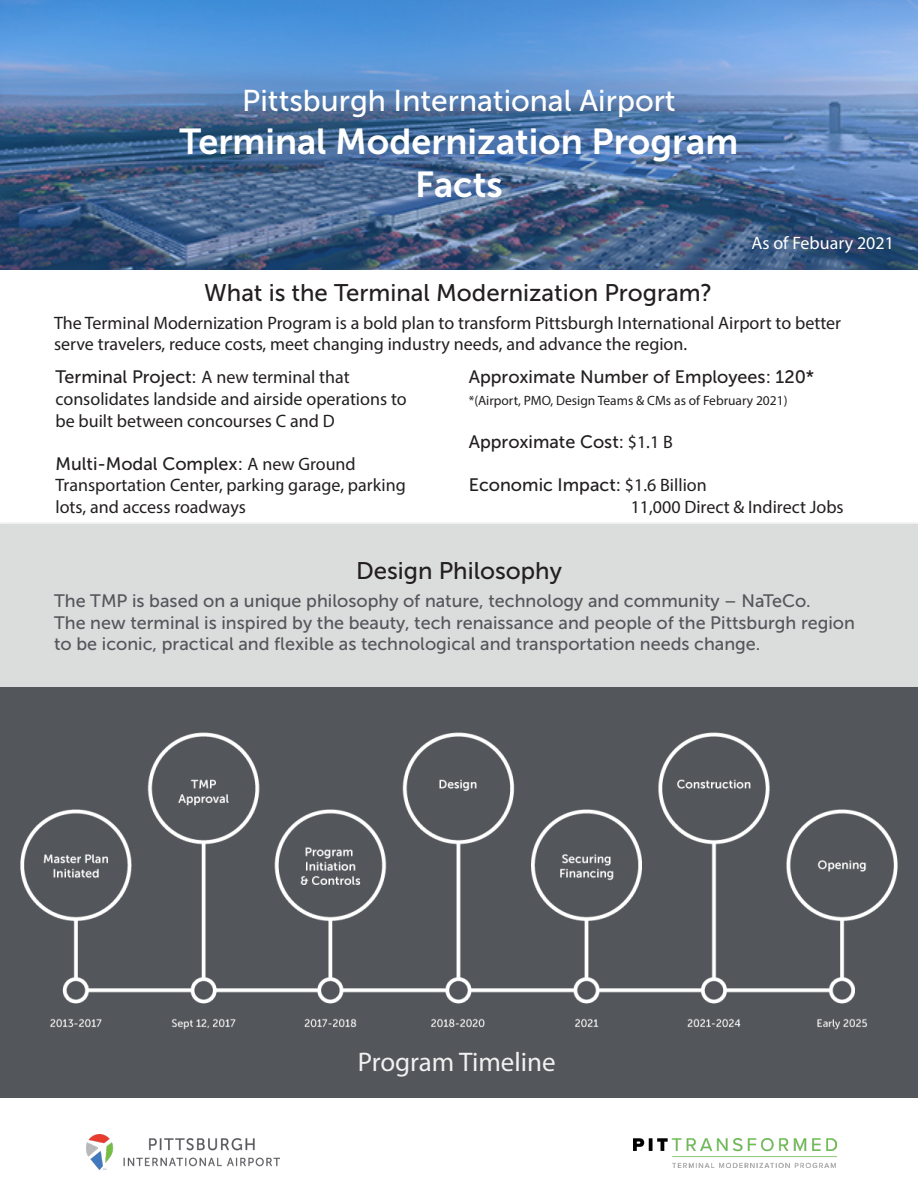
<style>
.page{position:relative;width:918px;height:1188px;background:#fff}
.page>*{position:absolute;margin:0;border:0;box-sizing:border-box;transform-origin:0 0}
.t1{font:36px/43.2px "Museo Sans 700";color:#fff;text-align:center}
.Headline_Text{font:36px "Museo Sans 500";color:#fff}
.t2{font:30px "Museo Sans 500";color:#fff}
.Headline_Text-2{font:27px "Myriad Pro";color:#f1f1f2}
.Paragraph{font:24px "Museo Sans 500";color:#231f20}
.Paragraph-2{font:18px/21.6px "Myriad Pro";color:#231f20}
.Paragraph-3{font:18px/21.6px "Museo Sans 500";color:#53565a}
.Paragraph-4{font:18px "Museo Sans 500";color:#231f20}
.Headline_Text-3{font:18px "Myriad Pro";color:#fff}
.Paragraph-5{font:13.5px "Myriad Pro";color:#231f20}
.s1{font-family:"Museo Sans 500"}
.s2{font-family:"Myriad Pro"}
</style>
<div class="page">
<img style="left:0;top:0;width:918px;height:270px">
<img style="left:634px;top:1138px;width:202px;height:30px">
<img style="left:87px;top:1135px;width:192px;height:34px">
<div style="left:0;top:522px;width:918px;height:168px;background:#dbdcdc;border:2px solid #bbbcbc"></div>
<div style="left:0;top:270px;width:918px;height:254px;border:2px solid #fff"></div>
<img style="left:0;top:688px;width:918px;height:410px">
<h2 class="t2" style="left:242px;top:84px;width:435px">Pittsburgh International Airport</h2>
<h1 class="t1" style="left:180px;top:120px;width:560px">Terminal Modernization Program<br>Facts</h1>
<p class="Headline_Text-3" style="left:752px;top:232px;width:144px">As of Febuary 2021</p>
<p class="Paragraph" style="left:204px;top:280px;width:510px">What is the Terminal Modernization Program?</p>
<p class="Paragraph-2" style="left:54px;top:311px;width:789px">The Terminal Modernization Program is a bold plan to transform Pittsburgh International Airport to better serve travelers, reduce costs, meet changing industry needs, and advance the region.</p>
<p class="Paragraph-2" style="left:56px;top:366px;width:353px"><span class="s1">Terminal Project:</span> A new terminal that consolidates landside and airside operations to be built between concourses C and D</p>
<p class="Paragraph-2" style="left:56px;top:453px;width:352px"><span class="s1">Multi-Modal Complex:</span> A new Ground<br>Transportation Center, parking garage, parking lots, and access roadways</p>
<p class="Paragraph-4" style="left:469px;top:367px;width:347px">Approximate Number of Employees: 120*</p>
<p class="Paragraph-5" style="left:469px;top:392px;width:320px">*(Airport, PMO, Design Teams &amp; CMs as of February 2021)</p>
<p class="Paragraph-4" style="left:469px;top:432px;width:206px">Approximate Cost: <span class="s2">$1.1 B</span></p>
<p class="Paragraph-4" style="left:469px;top:475px;width:240px">Economic Impact: <span class="s2">$1.6 Billion</span></p>
<p class="Paragraph-2" style="left:631px;top:496px;width:214px">11,000 Direct &amp; Indirect Jobs</p>
<p class="Paragraph" style="left:356px;top:558px;width:207px">Design Philosophy</p>
<p class="Paragraph-3" style="left:54px;top:590px;width:802px">The TMP is based on a unique philosophy of nature, technology and community – NaTeCo.<br>The new terminal is inspired by the beauty, tech renaissance and people of the Pittsburgh region to be iconic, practical and flexible as technological and transportation needs change.</p>
<p class="Headline_Text" style="left:302px;top:1028px;width:299px">Program Timeline</p>
<p class="Headline_Text-2" style="left:358px;top:1046px;width:199px">Program Timeline</p>
</div>
